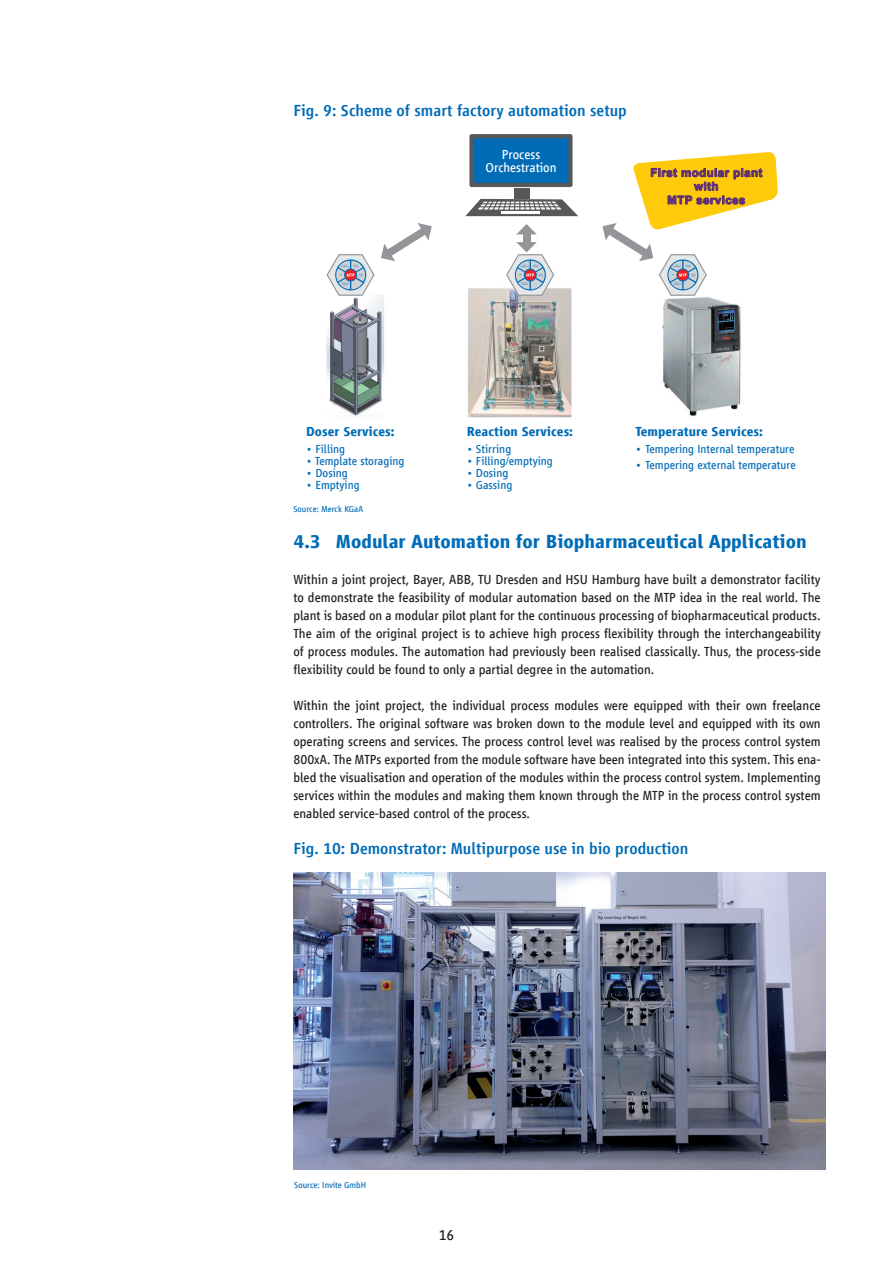
<style>
.page{position:relative;width:893px;height:1263px;background:#fff}
.page>*{position:absolute;margin:0;border:0;box-sizing:border-box;transform-origin:0 0}
.t1{font:700 19.5px "Vialog LT Com";color:#006cb7}
.t2{font:500 16.5px "Vialog LT Com";color:#006cb7}
.t3{font:15px "Vialog LT Com";color:#231f20}
.t4{font:13.5px/18px "Vialog LT Com";color:#231f20;text-align:justify}
.t5{font:700 13.5px "Vialog LT Com";color:#006cb7}
.t6{font:13.5px/13.5px "Vialog LT Com";color:#fff;text-align:center}
.t7{font:12px "Vialog LT Com";color:#006cb7}
.t8{font:700 11.4px/13.6px "Arial";letter-spacing:.04em;color:#5e2f78;text-align:center}
.t9{font:9px "Vialog LT Com";color:#006cb7}
</style>
<div class="page">
<img style="left:293px;top:872px;width:533px;height:297px">
<img style="left:326px;top:288px;width:415px;height:130px">
<div style="left:472px;top:136px;width:98px;height:49px;background:#006cb7"></div>
<div style="left:469px;top:134px;width:104px;height:53px;border:4px solid #57585a"></div>
<svg style="left:326px;top:254px;width:49px;height:42px"></svg>
<div style="left:514px;top:188px;width:16px;height:10px;background:#57585a"></div>
<svg style="left:465px;top:199px;width:113px;height:17px"></svg>
<hr style="left:481px;top:203px;width:78px;height:1px;background:#57585a">
<hr style="left:479px;top:206px;width:82px;height:1px;background:#57585a">
<svg style="left:517px;top:224px;width:20px;height:10px"></svg>
<svg style="left:505px;top:242px;width:50px;height:54px"></svg>
<div style="left:523px;top:230px;width:7px;height:17px;background:#939598"></div>
<svg style="left:381px;top:223px;width:51px;height:38px"></svg>
<svg style="left:602px;top:152px;width:176px;height:144px"></svg>
<p class="t2" style="left:293px;top:101px;width:335px">Fig. 9: Scheme of smart factory automation setup</p>
<p class="t6" style="left:486px;top:147px;width:72px">Process<br>Orchestration</p>
<p class="t8" style="left:650px;top:166px;width:113px">First modular plant with<br>MTP services</p>
<p class="t5" style="left:306px;top:424px;width:90px">Doser Services:</p>
<p class="t7" style="left:306px;top:442px;width:41px">• Filling</p>
<p class="t7" style="left:306px;top:454px;width:100px">• Template storaging</p>
<p class="t7" style="left:306px;top:466px;width:43px">• Dosing</p>
<p class="t7" style="left:306px;top:478px;width:55px">• Emptying</p>
<p class="t5" style="left:467px;top:424px;width:108px">Reaction Services:</p>
<p class="t7" style="left:467px;top:442px;width:46px">• Stirring</p>
<p class="t7" style="left:467px;top:454px;width:88px">• Filling/emptying</p>
<p class="t7" style="left:467px;top:466px;width:43px">• Dosing</p>
<p class="t7" style="left:467px;top:478px;width:47px">• Gassing</p>
<p class="t5" style="left:636px;top:424px;width:129px">Temperature Services:</p>
<p class="t7" style="left:636px;top:442px;width:160px">• Tempering Internal temperature</p>
<p class="t7" style="left:636px;top:459px;width:162px">• Tempering external temperature</p>
<p class="t9" style="left:293px;top:504px;width:71px">Source: Merck KGaA</p>
<h1 class="t1" style="left:293px;top:531px;width:515px">4.3 Modular Automation for Biopharmaceutical Application</h1>
<p class="t4" style="left:293px;top:571px;width:529px">Within a joint project, Bayer, ABB, TU Dresden and HSU Hamburg have built a demonstrator facility to demonstrate the feasibility of modular automation based on the MTP idea in the real world. The plant is based on a modular pilot plant for the continuous processing of biopharmaceutical products.<br>The aim of the original project is to achieve high process flexibility through the interchangeability of process modules. The automation had previously been realised classically. Thus, the process-side flexibility could be found to only a partial degree in the automation.</p>
<p class="t4" style="left:293px;top:697px;width:529px">Within the joint project, the individual process modules were equipped with their own freelance controllers. The original software was broken down to the module level and equipped with its own operating screens and services. The process control level was realised by the process control system 800xA. The MTPs exported from the module software have been integrated into this system. This ena&shy;bled the visualisation and operation of the modules within the process control system. Implementing services within the modules and making them known through the MTP in the process control system enabled service-based control of the process.</p>
<p class="t2" style="left:293px;top:839px;width:396px">Fig. 10: Demonstrator: Multipurpose use in bio production</p>
<p class="t9" style="left:294px;top:1180px;width:73px">Source: Invite GmbH</p>
<p class="t3" style="left:439px;top:1226px;width:17px">16</p>
</div>
